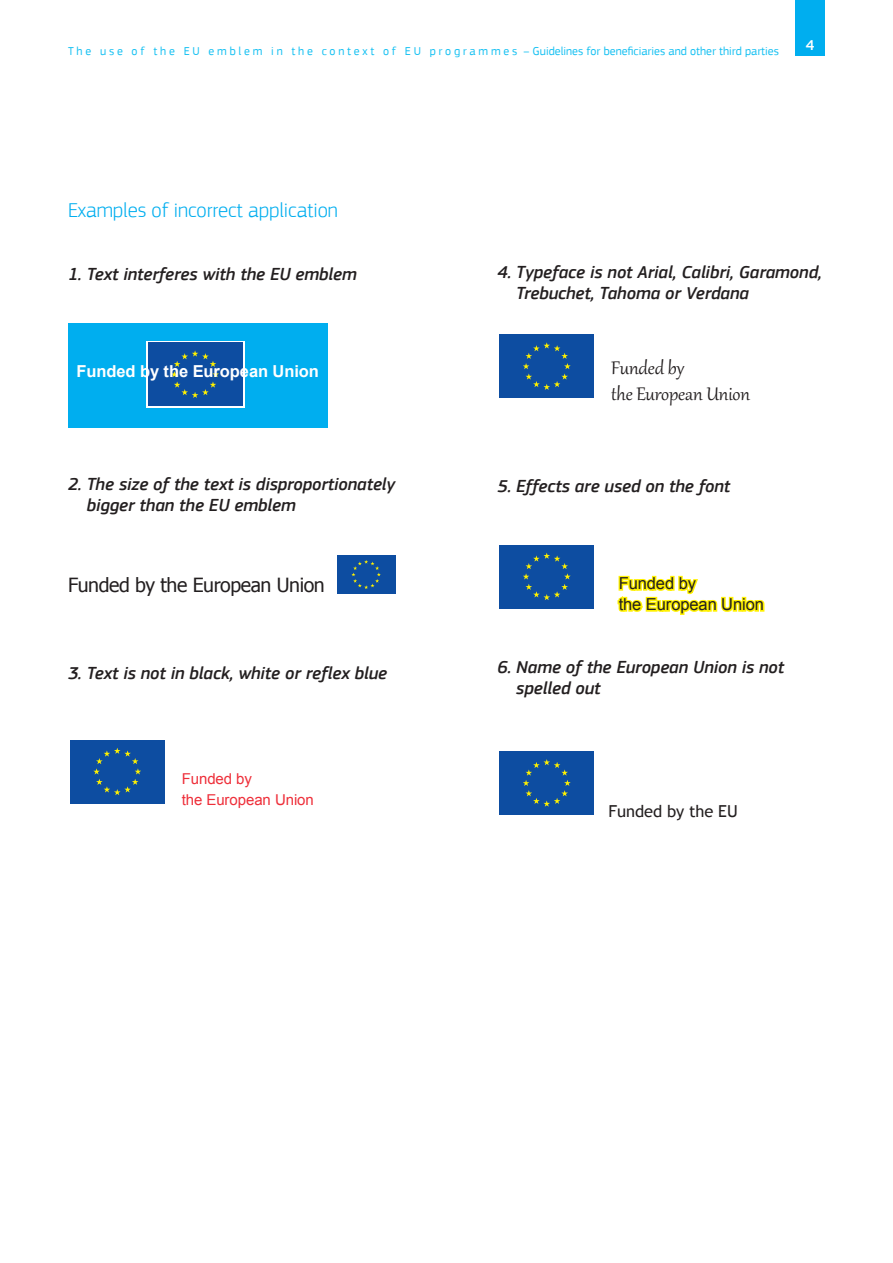
<style>
.page{position:relative;width:893px;height:1263px;background:#fff}
.page>*{position:absolute;margin:0;border:0;box-sizing:border-box;transform-origin:0 0}
.t1{font:22.5px/25.2px "Gabriola";letter-spacing:-.005em;color:#231f20}
.t2{font:300 21px "PF Square Sans Pro";letter-spacing:-.005em;color:#00aeef}
.t3{font:19.5px "Tahoma";letter-spacing:-.02em;color:#231f20}
.t4{font:italic 500 18px/21px "PF Square Sans Pro";letter-spacing:-.005em;color:#231f20}
.t5{font:700 16.5px "Arial";letter-spacing:-.005em;color:#fff}
.t6{font:16.5px/21px "Arial";letter-spacing:-.005em;color:#231f20}
.t7{font:16.5px "Trebuchet MS";letter-spacing:-.005em;color:#231f20}
.t8{font:15px/21px "Arial";letter-spacing:-.005em;color:#ee2f3a}
.t9{font:500 15px "PF Square Sans Pro";color:#fff}
.t10{font:12px "PF Square Sans Pro";color:#15c0f2}
</style>
<div class="page">
<div style="left:795px;top:0;width:30px;height:55px;background:#00aeef"></div>
<div style="left:68px;top:323px;width:259px;height:104px;background:#00aeef"></div>
<div style="left:146px;top:341px;width:98px;height:67px;background:linear-gradient(to bottom,#0d4da1,#0d4da1)"></div>
<div style="left:148px;top:343px;width:94px;height:63px;background:#0d4da1"></div>
<svg style="left:171px;top:350px;width:48px;height:48px"></svg>
<svg style="left:395px;top:555px;width:1px;height:39px"></svg>
<div style="left:337px;top:555px;width:58px;height:39px;background:#0d4da1"></div>
<svg style="left:351px;top:560px;width:30px;height:29px"></svg>
<svg style="left:70px;top:803px;width:95px;height:1px"></svg>
<div style="left:70px;top:740px;width:95px;height:63px;background:#0d4da1"></div>
<svg style="left:93px;top:748px;width:48px;height:47px"></svg>
<svg style="left:499px;top:334px;width:95px;height:1px"></svg>
<div style="left:499px;top:335px;width:95px;height:63px;background:#0d4da1"></div>
<svg style="left:523px;top:342px;width:48px;height:48px"></svg>
<svg style="left:617px;top:575px;width:148px;height:40px"></svg>
<svg style="left:499px;top:608px;width:95px;height:1px"></svg>
<div style="left:499px;top:545px;width:95px;height:63px;background:#0d4da1"></div>
<svg style="left:523px;top:553px;width:48px;height:47px"></svg>
<div style="left:499px;top:751px;width:95px;height:64px;background:#0d4da1"></div>
<svg style="left:523px;top:759px;width:48px;height:48px"></svg>
<p class="t10" style="left:68px;top:44px;width:712px">The use of the EU emblem in the context of EU programmes – Guidelines for beneficiaries and other third parties</p>
<p class="t9" style="left:806px;top:36px;width:10px">4</p>
<p class="t2" style="left:68px;top:198px;width:271px">Examples of incorrect application</p>
<p class="t4" style="left:68px;top:264px;width:291px">1. Text interferes with the EU emblem</p>
<p class="t5" style="left:76px;top:361px;width:244px">Funded by the European Union</p>
<p class="t4" style="left:87px;top:474px;width:310px;text-indent:-19px">2. The size of the text is disproportionately bigger than the EU emblem</p>
<p class="t3" style="left:68px;top:572px;width:258px">Funded by the European Union</p>
<p class="t4" style="left:68px;top:663px;width:321px">3. Text is not in black, white or reflex blue</p>
<p class="t8" style="left:182px;top:768px;width:134px">Funded by<br>the European Union</p>
<p class="t4" style="left:516px;top:262px;width:307px;text-indent:-19px">4. Typeface is not Arial, Calibri, Garamond,<br>Trebuchet, Tahoma or Verdana</p>
<p class="t1" style="left:611px;top:354px;width:140px">Funded by<br>the European Union</p>
<p class="t4" style="left:497px;top:476px;width:234px">5. Effects are used on the font</p>
<p class="t6" style="left:619px;top:573px;width:147px">Funded by<br>the European Union</p>
<p class="t4" style="left:516px;top:657px;width:269px;text-indent:-19px">6. Name of the European Union is not spelled out</p>
<p class="t7" style="left:609px;top:801px;width:131px">Funded by the EU</p>
</div>
